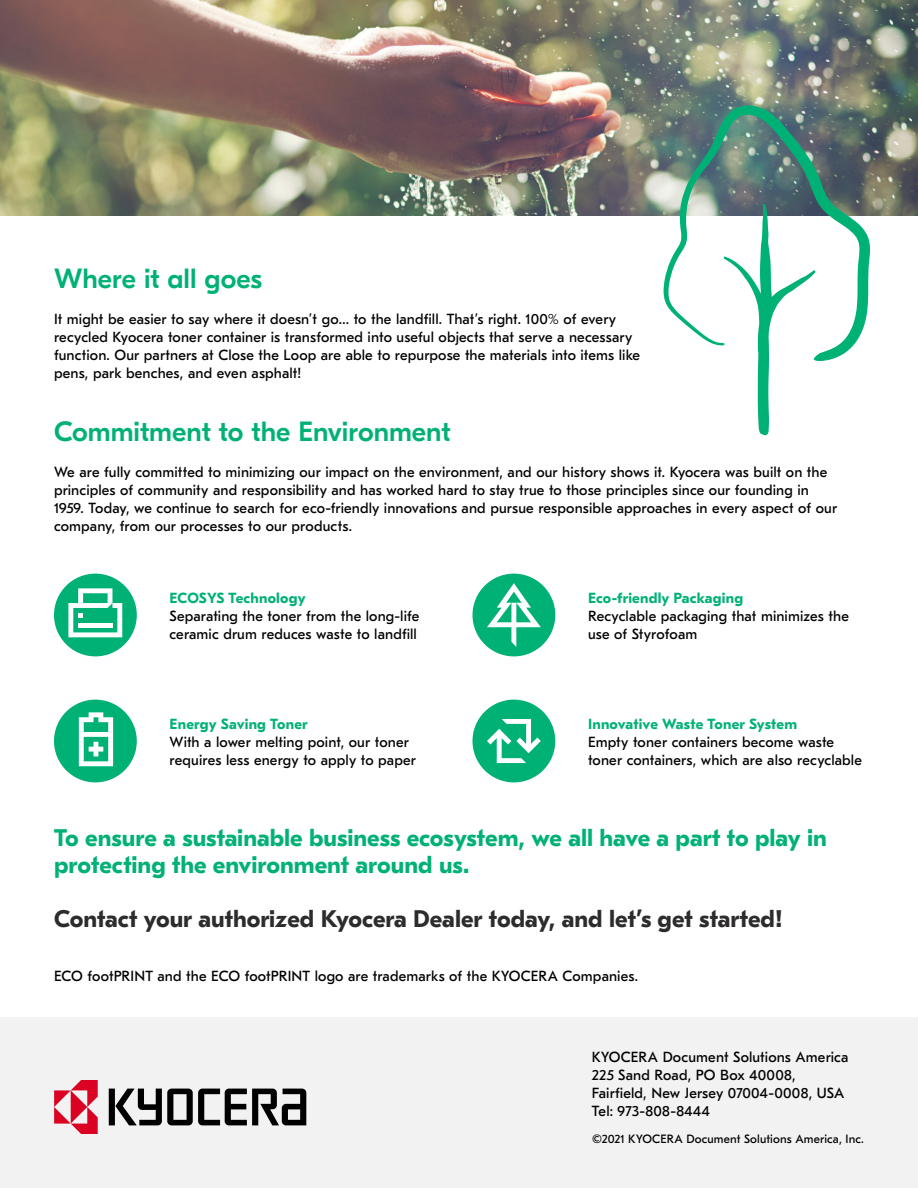
<style>
.page{position:relative;width:918px;height:1188px;background:#fff}
.page>*{position:absolute;margin:0;border:0;box-sizing:border-box;transform-origin:0 0}
.t1{font:500 27.75px "GT Eesti Pro Display";color:#00b176}
.t2{font:700 24px/27px "GT Eesti Pro Text";color:#00b176}
.t3{font:700 24px "GT Eesti Pro Text";color:#2d2b2b}
.t4{font:14.7px/18px "GT Eesti Pro Text";letter-spacing:.01em;color:#000}
.t5{font:700 14.7px "GT Eesti Pro Text";letter-spacing:.01em;color:#00b176}
.t6{font:12px "GT Eesti Pro Text";letter-spacing:.01em;color:#000}
</style>
<div class="page">
<div style="left:473px;top:700px;width:82px;height:82px;background:#00b176;border-radius:50%"></div>
<div style="left:473px;top:574px;width:82px;height:82px;background:#00b176;border-radius:50%"></div>
<div style="left:0;top:1017px;width:918px;height:171px;background:#f2f2f2"></div>
<svg style="left:109px;top:1089px;width:197px;height:36px"></svg>
<svg style="left:54px;top:1080px;width:44px;height:54px"></svg>
<div style="left:54px;top:574px;width:83px;height:82px;background:#00b176;border-radius:50%"></div>
<div style="left:54px;top:700px;width:83px;height:82px;background:#00b176;border-radius:50%"></div>
<svg style="left:487px;top:719px;width:54px;height:44px"></svg>
<svg style="left:79px;top:712px;width:34px;height:54px"></svg>
<svg style="left:68px;top:588px;width:55px;height:49px"></svg>
<svg style="left:487px;top:583px;width:54px;height:64px"></svg>
<img style="left:0;top:0;width:918px;height:216px">
<svg style="left:757px;top:361px;width:12px;height:74px"></svg>
<svg style="left:664px;top:105px;width:206px;height:256px"></svg>
<h1 class="t1" style="left:54px;top:264px;width:210px">Where it all goes</h1>
<p class="t4" style="left:54px;top:310px;width:588px">It might be easier to say where it doesn’t go… to the landfill. That’s right. 100% of every recycled Kyocera toner container is transformed into useful objects that serve a necessary function. Our partners at Close the Loop are able to repurpose the materials into items like pens, park benches, and even asphalt!</p>
<h1 class="t1" style="left:54px;top:417px;width:398px">Commitment to the Environment</h1>
<p class="t4" style="left:54px;top:463px;width:785px">We are fully committed to minimizing our impact on the environment, and our history shows it. Kyocera was built on the principles of community and responsibility and has worked hard to stay true to those principles since our founding in 1959. Today, we continue to search for eco-friendly innovations and pursue responsible approaches in every aspect of our company, from our processes to our products.</p>
<p class="t5" style="left:170px;top:590px;width:138px">ECOSYS Technology</p>
<p class="t4" style="left:170px;top:607px;width:251px">Separating the toner from the long-life ceramic drum reduces waste to landfill</p>
<p class="t5" style="left:170px;top:716px;width:140px">Energy Saving Toner</p>
<p class="t4" style="left:170px;top:733px;width:248px">With a lower melting point, our toner requires less energy to apply to paper</p>
<p class="t5" style="left:588px;top:590px;width:157px">Eco-friendly Packaging</p>
<p class="t4" style="left:588px;top:607px;width:262px">Recyclable packaging that minimizes the use of Styrofoam</p>
<p class="t5" style="left:588px;top:716px;width:211px">Innovative Waste Toner System</p>
<p class="t4" style="left:588px;top:733px;width:275px">Empty toner containers become waste toner containers, which are also recyclable</p>
<h2 class="t2" style="left:54px;top:825px;width:774px">To ensure a sustainable business ecosystem, we all have a part to play in protecting the environment around us.</h2>
<h2 class="t3" style="left:54px;top:906px;width:731px">Contact your authorized Kyocera Dealer today, and let’s get started!</h2>
<p class="t4" style="left:54px;top:967px;width:586px">ECO footPRINT and the ECO footPRINT logo are trademarks of the KYOCERA Companies.</p>
<p class="t4" style="left:592px;top:1048px;width:258px">KYOCERA Document Solutions America<br>225 Sand Road, PO Box 40008,<br>Fairfield, New Jersey 07004-0008, USA<br>Tel: 973-808-8444</p>
<p class="t6" style="left:592px;top:1132px;width:273px">©2021 KYOCERA Document Solutions America, Inc.</p>
</div>
